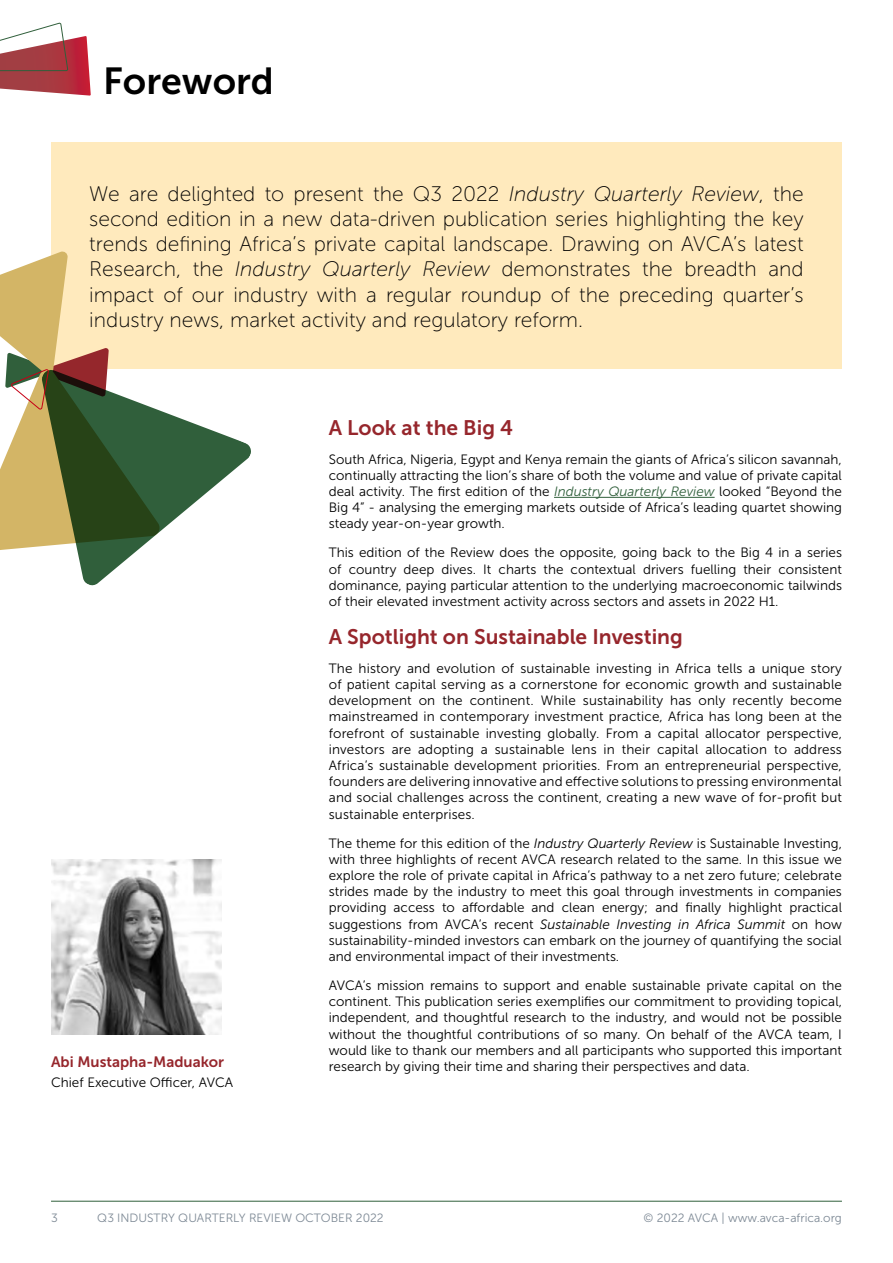
<style>
.page{position:relative;width:893px;height:1263px;background:#fff}
.page>*{position:absolute;margin:0;border:0;box-sizing:border-box;transform-origin:0 0}
.t1{font:37.5px "Museo Sans 700";color:#000}
.Body_copy{font:21px/25.2px "Museo Sans 100";color:#000;text-align:justify}
.Body_copy-2{font:21px "Museo Sans 700";color:#96262c}
.Body_copy-3{font:15px "Museo Sans 700";color:#96262c}
.Body_copy-4{font:13.5px/16.2px "Museo Sans 300";color:#000;text-align:justify}
.t2{font:12px "Museo Sans 300";color:#7d8995}
.s1{font-style:italic}
.s2{font-style:italic;color:#305f3b}
</style>
<div class="page">
<svg style="left:0;top:23px;width:91px;height:73px"></svg>
<div style="left:51px;top:142px;width:791px;height:227px;background:#ffeabd"></div>
<svg style="left:78px;top:411px;width:173px;height:175px"></svg>
<svg style="left:0;top:251px;width:162px;height:302px"></svg>
<hr style="left:554px;top:497px;width:161px;height:1px;background:#305f3b">
<img style="left:51px;top:860px;width:171px;height:174px">
<hr style="left:51px;top:1201px;width:791px;height:1px;background:#305f3b">
<p class="t1" style="left:103px;top:60px;width:172px">Foreword</p>
<p class="Body_copy" style="left:89px;top:181px;width:716px">We are delighted to present the Q3 2022 <span class="s1">Industry Quarterly Review</span>, the second edition in a new data-driven publication series highlighting the key trends defining Africa’s private capital landscape. Drawing on AVCA’s latest Research, the <span class="s1">Industry Quarterly Review</span> demonstrates the breadth and impact of our industry with a regular roundup of the preceding quarter’s industry news, market activity and regulatory reform.</p>
<p class="Body_copy-2" style="left:329px;top:416px;width:186px">A Look at the Big 4</p>
<p class="Body_copy-4" style="left:329px;top:451px;width:515px">South Africa, Nigeria, Egypt and Kenya remain the giants of Africa’s silicon savannah, continually attracting the lion’s share of both the volume and value of private capital deal activity. The first edition of the <span class="s2">Industry Quarterly Review</span> looked “Beyond the Big 4” - analysing the emerging markets outside of Africa’s leading quartet showing steady year-on-year growth.</p>
<p class="Body_copy-4" style="left:329px;top:545px;width:515px">This edition of the Review does the opposite, going back to the Big 4 in a series of country deep dives. It charts the contextual drivers fuelling their consistent dominance, paying particular attention to the underlying macroeconomic tailwinds of their elevated investment activity across sectors and assets in 2022 H1.</p>
<p class="Body_copy-2" style="left:329px;top:625px;width:355px">A Spotlight on Sustainable Investing</p>
<p class="Body_copy-4" style="left:329px;top:660px;width:515px">The history and evolution of sustainable investing in Africa tells a unique story of patient capital serving as a cornerstone for economic growth and sustainable development on the continent. While sustainability has only recently become mainstreamed in contemporary investment practice, Africa has long been at the forefront of sustainable investing globally. From a capital allocator perspective, investors are adopting a sustainable lens in their capital allocation to address Africa’s sustainable development priorities. From an entrepreneurial perspective, founders are delivering innovative and effective solutions to pressing environmental and social challenges across the continent, creating a new wave of for-profit but sustainable enterprises.</p>
<p class="Body_copy-4" style="left:329px;top:835px;width:515px">The theme for this edition of the <span class="s1">Industry Quarterly Review</span> is Sustainable Investing, with three highlights of recent AVCA research related to the same. In this issue we explore the role of private capital in Africa’s pathway to a net zero future; celebrate strides made by the industry to meet this goal through investments in companies providing access to affordable and clean energy; and finally highlight practical suggestions from AVCA’s recent <span class="s1">Sustainable Investing in Africa Summit</span> on how sustainability-minded investors can embark on the journey of quantifying the social and environmental impact of their investments.</p>
<p class="Body_copy-4" style="left:329px;top:977px;width:515px">AVCA’s mission remains to support and enable sustainable private capital on the continent. This publication series exemplifies our commitment to providing topical, independent, and thoughtful research to the industry, and would not be possible without the thoughtful contributions of so many. On behalf of the AVCA team, I would like to thank our members and all participants who supported this important</p>
<p class="Body_copy-3" style="left:51px;top:1053px;width:175px">Abi Mustapha-Maduakor</p>
<p class="Body_copy-4" style="left:329px;top:1058px;width:422px">research by giving their time and sharing their perspectives and data.</p>
<p class="Body_copy-4" style="left:51px;top:1075px;width:184px">Chief Executive Officer, AVCA</p>
<p class="t2" style="left:51px;top:1211px;width:8px">3</p>
<p class="t2" style="left:97px;top:1211px;width:288px">Q3 INDUSTRY QUARTERLY REVIEW OCTOBER 2022</p>
<p class="t2" style="left:644px;top:1211px;width:200px">© 2022 AVCA | www.avca-africa.org</p>
</div>
